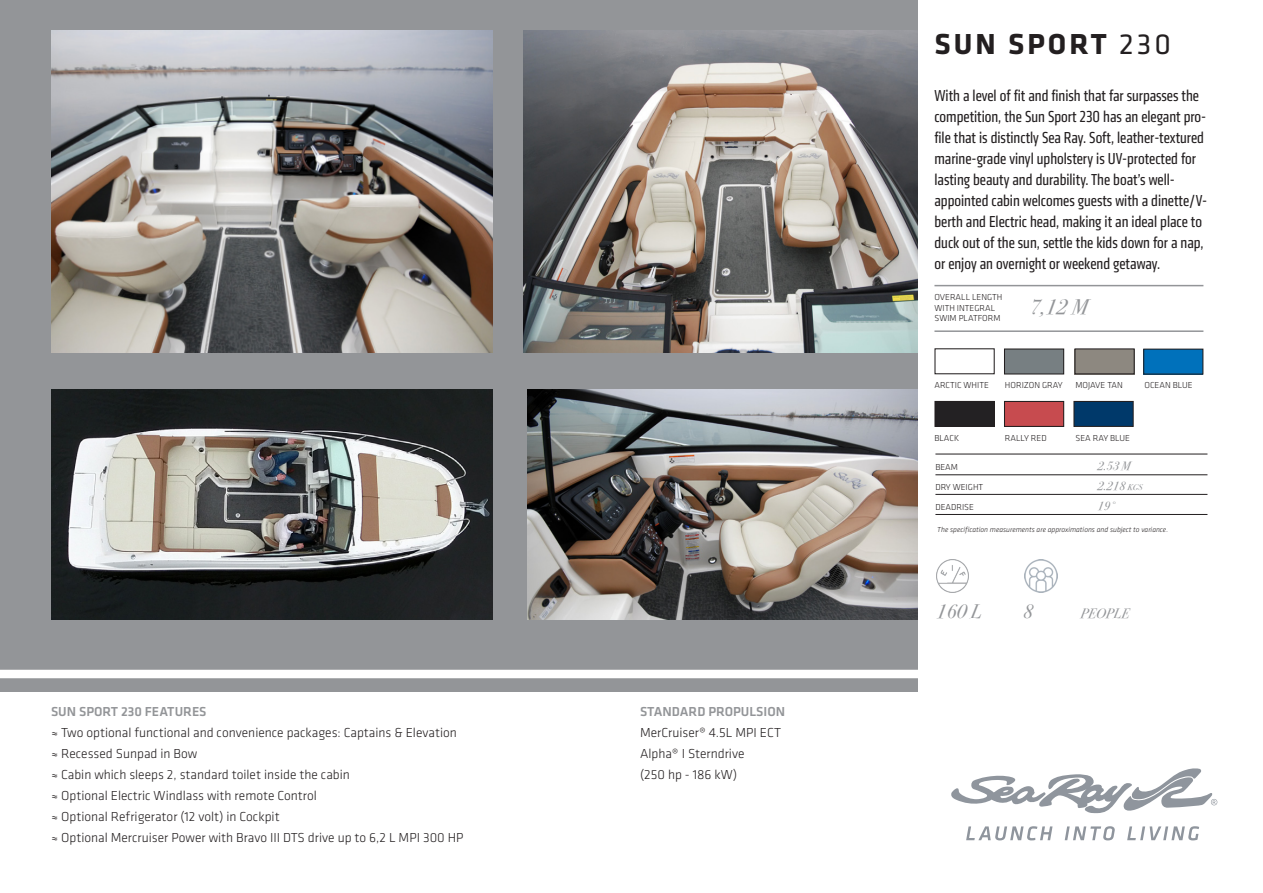
<style>
.page{position:relative;width:1263px;height:893px;background:#fff}
.page>*{position:absolute;margin:0;border:0;box-sizing:border-box;transform-origin:0 0}
._05a_Model_No__Name{font:700 30px "Klavika";letter-spacing:.1em;color:#231f20}
.t1{font:21px "Bodoni Svty Two ITCTT Book Ita";color:#939598}
.t2{font:19.5px "Bodoni Svty Two ITCTT Book Ita";color:#939598}
.t3{font:condensed 16.5px/21px "Klavika";color:#231f20}
.t4{font:13.65px "Bodoni Svty Two ITCTT Book Ita";color:#939598}
.t5{font:300 13.5px "Klavika";color:#231f20}
.t6{font:500 13.5px "Klavika";color:#939598}
.t7{font:12px "Bodoni Svty Two ITCTT Book Ita";color:#939598}
.t8{font:300 9px "Klavika";color:#231f20}
.Front_page_Spec_tabl{font:italic 300 7.5px "Klavika";color:#231f20}
.s1{font-weight:400}
.s2{font-size:8.4px}
.s3{font-style:inherit}
</style>
<div class="page">
<div style="left:0;top:0;width:917px;height:691px;background:#939598"></div>
<hr style="left:935px;top:454px;width:272px;height:1px;background:#231f20">
<hr style="left:935px;top:474px;width:272px;height:1px;background:#231f20">
<hr style="left:935px;top:494px;width:272px;height:1px;background:#231f20">
<img style="left:936px;top:559px;width:33px;height:33px">
<hr style="left:935px;top:514px;width:272px;height:1px;background:#231f20">
<svg style="left:966px;top:826px;width:233px;height:14px"></svg>
<svg style="left:951px;top:768px;width:266px;height:45px"></svg>
<img style="left:51px;top:31px;width:442px;height:322px">
<img style="left:523px;top:31px;width:394px;height:322px">
<img style="left:1025px;top:559px;width:32px;height:33px">
<img style="left:51px;top:389px;width:442px;height:231px">
<img style="left:527px;top:389px;width:390px;height:231px">
<hr style="left:934px;top:285px;width:269px;height:1px;background:#939598">
<hr style="left:934px;top:330px;width:269px;height:2px;background:#939598">
<div style="left:934px;top:348px;width:61px;height:26px;border:1px solid #231f20"></div>
<div style="left:1074px;top:348px;width:61px;height:26px;border:1px solid #231f20"></div>
<img style="left:936px;top:403px;width:57px;height:22px">
<div style="left:934px;top:401px;width:61px;height:26px;border:1px solid #231f20"></div>
<img style="left:1006px;top:403px;width:56px;height:22px">
<div style="left:1004px;top:401px;width:60px;height:26px;border:1px solid #231f20"></div>
<div style="left:1004px;top:349px;width:60px;height:25px;background:#777f82"></div>
<div style="left:1004px;top:348px;width:60px;height:26px;border:1px solid #231f20"></div>
<div style="left:1074px;top:401px;width:59px;height:25px;background:#00396a"></div>
<div style="left:1073px;top:401px;width:61px;height:26px;border:1px solid #231f20"></div>
<div style="left:1144px;top:349px;width:59px;height:26px;background:#0071bb"></div>
<div style="left:1143px;top:349px;width:60px;height:26px;border:1px solid #231f20"></div>
<div style="left:0;top:670px;width:1263px;height:8px;background:#fff"></div>
<p class="t6" style="left:51px;top:702px;width:157px">SUN SPORT 230 FEATURES</p>
<p class="t5" style="left:51px;top:724px;width:407px">≈ Two optional functional and convenience packages: Captains &amp; Elevation</p>
<p class="t5" style="left:51px;top:745px;width:148px">≈ Recessed Sunpad in Bow</p>
<p class="t5" style="left:51px;top:766px;width:300px">≈ Cabin which sleeps 2, standard toilet inside the cabin</p>
<p class="t5" style="left:51px;top:787px;width:267px">≈ Optional Electric Windlass with remote Control</p>
<p class="t5" style="left:51px;top:808px;width:230px">≈ Optional Refrigerator (12 volt) in Cockpit</p>
<p class="t5" style="left:51px;top:829px;width:414px">≈ Optional Mercruiser Power with Bravo III DTS drive up to 6,2 L MPI 300 HP</p>
<p class="t6" style="left:640px;top:702px;width:147px">STANDARD PROPULSION</p>
<p class="t5" style="left:640px;top:724px;width:143px">MerCruiser® 4.5L MPI ECT</p>
<p class="t5" style="left:640px;top:745px;width:106px">Alpha® I Sterndrive</p>
<p class="t5" style="left:640px;top:766px;width:99px">(250 hp - 186 kW)</p>
<p class="_05a_Model_No__Name" style="left:934px;top:22px;width:238px">SUN SPORT <span class="s1">230</span></p>
<p class="t3" style="left:934px;top:85px;width:274px">With a level of fit and finish that far surpasses the competition, the Sun Sport 230 has an elegant pro&shy;file that is distinctly Sea Ray. Soft, leather-textured marine-grade vinyl upholstery is UV-protected for lasting beauty and durability. The boat’s well&shy;appointed cabin welcomes guests with a dinette/V&shy;berth and Electric head, making it an ideal place to duck out of the sun, settle the kids down for a nap, or enjoy an overnight or weekend getaway.</p>
<p class="t8" style="left:934px;top:291px;width:69px">OVERALL LENGTH</p>
<p class="t8" style="left:934px;top:302px;width:62px">WITH INTEGRAL</p>
<p class="t8" style="left:934px;top:313px;width:68px">SWIM PLATFORM</p>
<p class="t1" style="left:1029px;top:289px;width:60px">7,12 M</p>
<p class="t8" style="left:934px;top:379px;width:56px">ARCTIC WHITE</p>
<p class="t8" style="left:1005px;top:379px;width:59px">HORIZON GRAY</p>
<p class="t8" style="left:1075px;top:379px;width:49px">MOJAVE TAN</p>
<p class="t8" style="left:1144px;top:379px;width:49px">OCEAN BLUE</p>
<p class="t8" style="left:934px;top:432px;width:26px">BLACK</p>
<p class="t8" style="left:1005px;top:432px;width:43px">RALLY RED</p>
<p class="t8" style="left:1075px;top:432px;width:56px">SEA RAY BLUE</p>
<p class="t8" style="left:935px;top:461px;width:24px">BEAM</p>
<p class="t7" style="left:1097px;top:455px;width:35px">2.53 M</p>
<p class="t8" style="left:935px;top:481px;width:49px">DRY WEIGHT</p>
<p class="t7" style="left:1097px;top:475px;width:46px">2.218 <span class="s2">KGS</span></p>
<p class="Front_page_Spec_tabl" style="left:937px;top:525px;width:232px">The specification measurements are approximations and subject to variance.</p>
<p class="t8" style="left:935px;top:501px;width:40px">DEADRISE</p>
<p class="t7" style="left:1097px;top:495px;width:19px">19<span class="s3">°</span></p>
<p class="t2" style="left:936px;top:595px;width:47px">160 L</p>
<p class="t2" style="left:1023px;top:595px;width:12px">8</p>
<p class="t4" style="left:1080px;top:602px;width:50px">PEOPLE</p>
</div>
